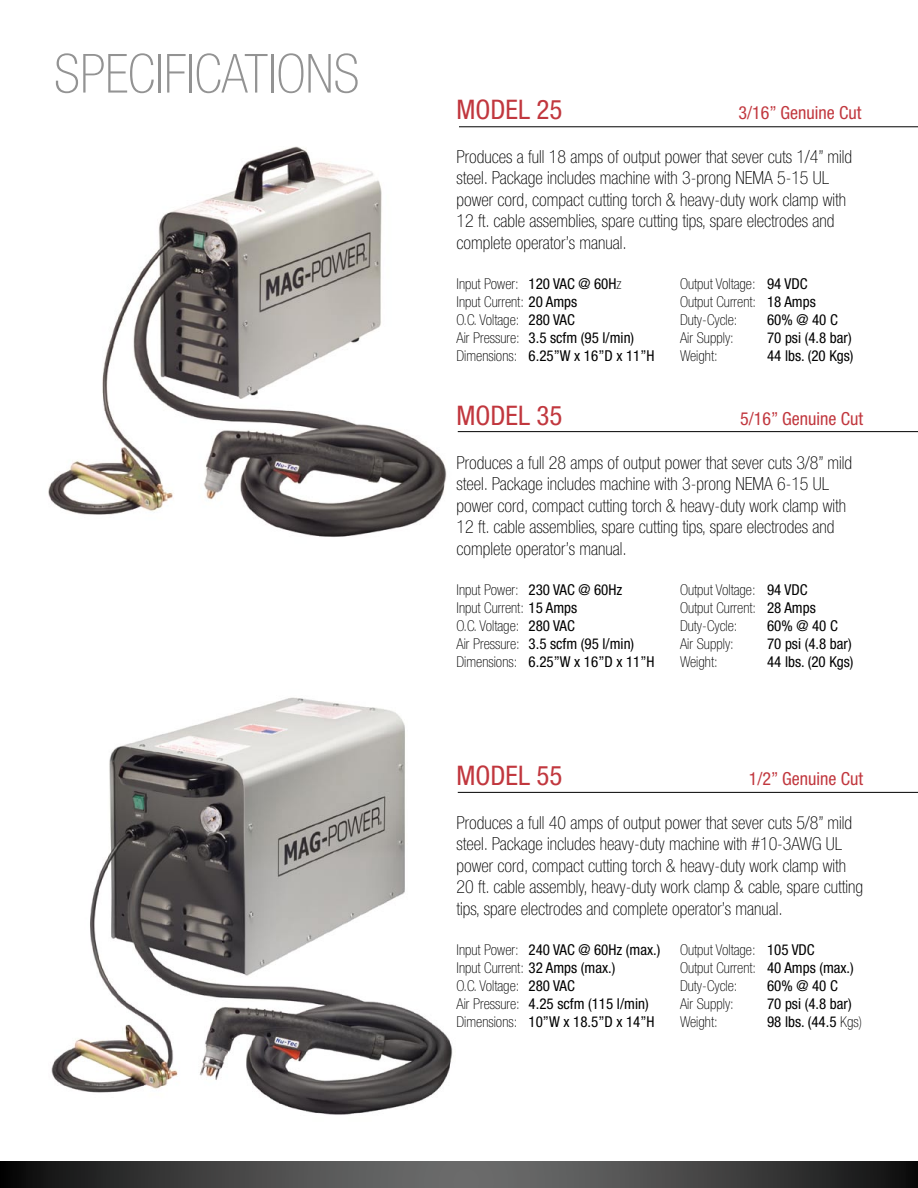
<style>
.page{position:relative;width:918px;height:1188px;background:#fff}
.page>*{position:absolute;margin:0;border:0;box-sizing:border-box;transform-origin:0 0}
.t1{font:100 condensed 54px "Helvetica Neue LT Std";color:#939393}
.t2{font:condensed 27px "Helvetica Neue LT Std";color:#c1373e}
.t3{font:100 condensed 18px/21.6px "Helvetica Neue LT Std";color:#000}
.t4{font:condensed 18px "Helvetica Neue LT Std";color:#c1373e}
.t5{font:100 condensed 15px "Helvetica Neue LT Std";color:#000}
.t6{font:condensed 15px "Helvetica Neue LT Std";color:#000}
.s1{font-weight:400}
.s2{font-weight:100}
</style>
<div class="page">
<svg style="left:0;top:1161px;width:918px;height:27px;background:#424343"></svg>
<img style="left:51px;top:697px;width:417px;height:418px">
<img style="left:48px;top:146px;width:399px;height:391px">
<hr style="left:458px;top:431px;width:460px;height:1px;background:#000">
<hr style="left:458px;top:792px;width:460px;height:1px;background:#000">
<hr style="left:459px;top:126px;width:459px;height:1px;background:#000">
<p class="t1" style="left:54px;top:43px;width:307px">SPECIFICATIONS</p>
<p class="t2" style="left:457px;top:94px;width:107px">MODEL 25</p>
<p class="t4" style="left:739px;top:103px;width:124px">3/16” Genuine Cut</p>
<p class="t3" style="left:457px;top:145px;width:397px">Produces a full 18 amps of output power that sever cuts 1/4” mild steel. Package includes machine with 3-prong NEMA 5-15 UL power cord, compact cutting torch &amp; heavy-duty work clamp with 12 ft. cable assemblies, spare cutting tips, spare electrodes and complete operator’s manual.</p>
<p class="t5" style="left:457px;top:275px;width:166px">Input Power: <span class="s1">120 VAC @ 60H</span>z</p>
<p class="t5" style="left:680px;top:275px;width:129px">Output Voltage: <span class="s1">94 VDC</span></p>
<p class="t5" style="left:457px;top:293px;width:122px">Input Current: <span class="s1">20 Amps</span></p>
<p class="t5" style="left:680px;top:293px;width:137px">Output Current: <span class="s1">18 Amps</span></p>
<p class="t5" style="left:457px;top:311px;width:120px">O.C. Voltage: <span class="s1">280 VAC</span></p>
<p class="t5" style="left:680px;top:311px;width:59px">Duty-Cycle:</p>
<p class="t6" style="left:767px;top:311px;width:72px">60% @ 40 C</p>
<p class="t6" style="left:457px;top:329px;width:179px"><span class="s2">Air Pressure:</span> 3.5 scfm (95 l/min)</p>
<p class="t5" style="left:680px;top:329px;width:55px">Air Supply:</p>
<p class="t6" style="left:767px;top:329px;width:86px">70 psi (4.8 bar)</p>
<p class="t6" style="left:457px;top:347px;width:200px"><span class="s2">Dimensions:</span> 6.25”W x 16”D x 11”H</p>
<p class="t5" style="left:680px;top:347px;width:39px">Weight:</p>
<p class="t6" style="left:767px;top:347px;width:88px">44 lbs. (20 Kgs)</p>
<p class="t2" style="left:457px;top:400px;width:107px">MODEL 35</p>
<p class="t4" style="left:740px;top:409px;width:124px">5/16” Genuine Cut</p>
<p class="t3" style="left:457px;top:451px;width:397px">Produces a full 28 amps of output power that sever cuts 3/8” mild steel. Package includes machine with 3-prong NEMA 6-15 UL power cord, compact cutting torch &amp; heavy-duty work clamp with 12 ft. cable assemblies, spare cutting tips, spare electrodes and complete operator’s manual.</p>
<p class="t5" style="left:457px;top:581px;width:167px">Input Power: <span class="s1">230 VAC @ 60Hz</span></p>
<p class="t5" style="left:680px;top:581px;width:129px">Output Voltage: <span class="s1">94 VDC</span></p>
<p class="t5" style="left:457px;top:599px;width:122px">Input Current: <span class="s1">15 Amps</span></p>
<p class="t5" style="left:680px;top:599px;width:137px">Output Current: <span class="s1">28 Amps</span></p>
<p class="t5" style="left:457px;top:617px;width:120px">O.C. Voltage: <span class="s1">280 VAC</span></p>
<p class="t5" style="left:680px;top:617px;width:59px">Duty-Cycle:</p>
<p class="t6" style="left:767px;top:617px;width:72px">60% @ 40 C</p>
<p class="t6" style="left:457px;top:635px;width:179px"><span class="s2">Air Pressure:</span> 3.5 scfm (95 l/min)</p>
<p class="t5" style="left:680px;top:635px;width:55px">Air Supply:</p>
<p class="t6" style="left:767px;top:635px;width:86px">70 psi (4.8 bar)</p>
<p class="t6" style="left:457px;top:653px;width:200px"><span class="s2">Dimensions:</span> 6.25”W x 16”D x 11”H</p>
<p class="t5" style="left:680px;top:653px;width:39px">Weight:</p>
<p class="t6" style="left:767px;top:653px;width:88px">44 lbs. (20 Kgs)</p>
<p class="t2" style="left:457px;top:760px;width:107px">MODEL 55</p>
<p class="t4" style="left:749px;top:769px;width:116px">1/2” Genuine Cut</p>
<p class="t3" style="left:457px;top:811px;width:408px">Produces a full 40 amps of output power that sever cuts 5/8” mild steel. Package includes heavy-duty machine with #10-3AWG UL power cord, compact cutting torch &amp; heavy-duty work clamp with 20 ft. cable assembly, heavy-duty work clamp &amp; cable, spare cutting tips, spare electrodes and complete operator’s manual.</p>
<p class="t6" style="left:457px;top:941px;width:205px"><span class="s2">Input Power:</span> 240 VAC @ 60Hz (max.)</p>
<p class="t5" style="left:680px;top:941px;width:136px">Output Voltage: <span class="s1">105 VDC</span></p>
<p class="t5" style="left:457px;top:959px;width:160px">Input Current: <span class="s1">32 Amps (max.)</span></p>
<p class="t5" style="left:680px;top:959px;width:175px">Output Current: <span class="s1">40 Amps (max.)</span></p>
<p class="t5" style="left:457px;top:977px;width:120px">O.C. Voltage: <span class="s1">280 VAC</span></p>
<p class="t5" style="left:680px;top:977px;width:59px">Duty-Cycle:</p>
<p class="t6" style="left:767px;top:977px;width:72px">60% @ 40 C</p>
<p class="t6" style="left:457px;top:995px;width:194px"><span class="s2">Air Pressure:</span> 4.25 scfm (115 l/min)</p>
<p class="t5" style="left:680px;top:995px;width:55px">Air Supply:</p>
<p class="t6" style="left:767px;top:995px;width:86px">70 psi (4.8 bar)</p>
<p class="t6" style="left:457px;top:1013px;width:200px"><span class="s2">Dimensions:</span> 10”W x 18.5”D x 14”H</p>
<p class="t5" style="left:680px;top:1013px;width:39px">Weight:</p>
<p class="t6" style="left:767px;top:1013px;width:97px">98 lbs. (44.5 <span class="s2">Kgs)</span></p>
</div>
